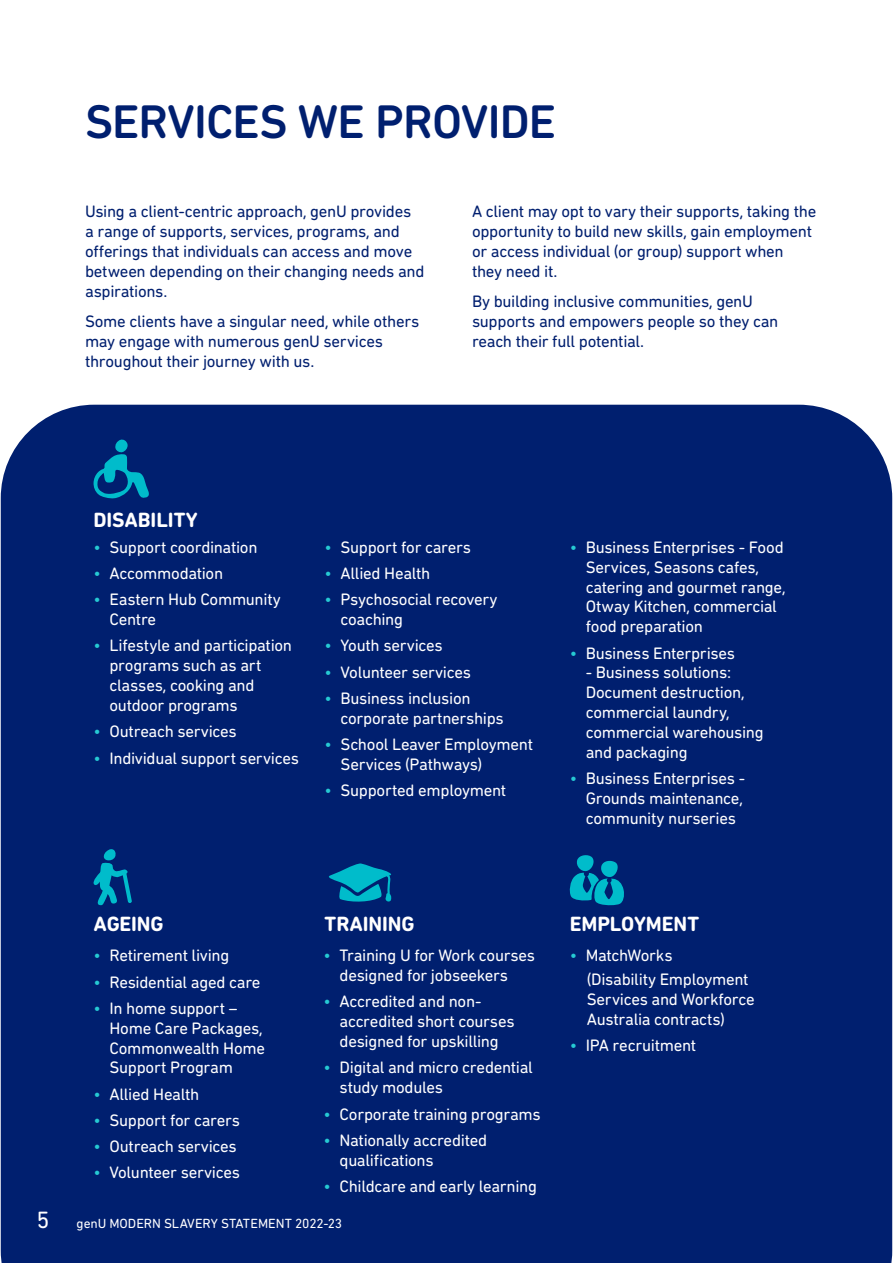
<style>
.page{position:relative;width:893px;height:1263px;background:#fff}
.page>*{position:absolute;margin:0;border:0;box-sizing:border-box;transform-origin:0 0}
.t1{font:500 48px "DIN Next Rounded LT Pro";letter-spacing:-.02em;color:#001f6f}
.t2{font:700 21px "DIN Next Rounded LT Pro";letter-spacing:-.005em;color:#fff}
.Body_Bullets{font:16.8px/20px "DIN Next Rounded LT Pro";letter-spacing:-.02em;color:#fff}
.Body{font:16.8px/20px "DIN Next Rounded LT Pro";letter-spacing:-.02em;color:#001f6f}
.t3{font:13.5px "DIN Next Rounded LT Pro";color:#fff}
.s1{color:#26cad3}
.s2{font-size:24px}
</style>
<div class="page">
<div style="left:1px;top:405px;width:891px;height:858px;background:#001f6f"></div>
<svg style="left:94px;top:440px;width:55px;height:58px;background:#00568f"></svg>
<svg style="left:94px;top:849px;width:38px;height:56px;background:#005b92"></svg>
<svg style="left:329px;top:863px;width:62px;height:38px;background:#007da6"></svg>
<svg style="left:570px;top:855px;width:54px;height:50px;background:#0074a1"></svg>
<h2 class="t1" style="left:85px;top:94px;width:473px">SERVICES WE PROVIDE</h2>
<p class="Body" style="left:85px;top:201px;width:341px">Using a client-centric approach, genU provides<br>a range of supports, services, programs, and offerings that individuals can access and move between depending on their changing needs and aspirations.</p>
<p class="Body" style="left:85px;top:311px;width:336px">Some clients have a singular need, while others may engage with numerous genU services throughout their journey with us.</p>
<p class="Body" style="left:472px;top:201px;width:346px">A client may opt to vary their supports, taking the opportunity to build new skills, gain employment or access individual (or group) support when they need it.</p>
<p class="Body" style="left:472px;top:292px;width:308px">By building inclusive communities, genU supports and empowers people so they can reach their full potential.</p>
<h3 class="t2" style="left:94px;top:508px;width:106px">DISABILITY</h3>
<p class="Body_Bullets" style="left:94px;top:537px;width:165px"><span class="s1">•</span> Support coordination</p>
<p class="Body_Bullets" style="left:94px;top:563px;width:131px"><span class="s1">•</span> Accommodation</p>
<p class="Body_Bullets" style="left:109px;top:589px;width:173px;text-indent:-16px"><span class="s1">•</span> Eastern Hub Community<br>Centre</p>
<p class="Body_Bullets" style="left:109px;top:636px;width:184px;text-indent:-16px"><span class="s1">•</span> Lifestyle and participation programs such as art classes, cooking and outdoor programs</p>
<p class="Body_Bullets" style="left:94px;top:721px;width:145px"><span class="s1">•</span> Outreach services</p>
<p class="Body_Bullets" style="left:94px;top:748px;width:207px"><span class="s1">•</span> Individual support services</p>
<p class="Body_Bullets" style="left:325px;top:537px;width:148px"><span class="s1">•</span> Support for carers</p>
<p class="Body_Bullets" style="left:325px;top:563px;width:107px"><span class="s1">•</span> Allied Health</p>
<p class="Body_Bullets" style="left:341px;top:589px;width:159px;text-indent:-16px"><span class="s1">•</span> Psychosocial recovery coaching</p>
<p class="Body_Bullets" style="left:325px;top:636px;width:120px"><span class="s1">•</span> Youth services</p>
<p class="Body_Bullets" style="left:325px;top:662px;width:148px"><span class="s1">•</span> Volunteer services</p>
<p class="Body_Bullets" style="left:341px;top:688px;width:165px;text-indent:-16px"><span class="s1">•</span> Business inclusion corporate partnerships</p>
<p class="Body_Bullets" style="left:341px;top:734px;width:194px;text-indent:-16px"><span class="s1">•</span> School Leaver Employment<br>Services (Pathways)</p>
<p class="Body_Bullets" style="left:325px;top:780px;width:183px"><span class="s1">•</span> Supported employment</p>
<p class="Body_Bullets" style="left:586px;top:537px;width:201px;text-indent:-16px"><span class="s1">•</span> Business Enterprises - Food<br>Services, Seasons cafes, catering and gourmet range,<br>Otway Kitchen, commercial food preparation</p>
<p class="Body_Bullets" style="left:570px;top:643px;width:167px"><span class="s1">•</span> Business Enterprises</p>
<p class="Body_Bullets" style="left:586px;top:663px;width:180px">- Business solutions:<br>Document destruction, commercial laundry, commercial warehousing and packaging</p>
<p class="Body_Bullets" style="left:586px;top:768px;width:161px;text-indent:-16px"><span class="s1">•</span> Business Enterprises -<br>Grounds maintenance, community nurseries</p>
<h3 class="t2" style="left:94px;top:912px;width:72px">AGEING</h3>
<p class="Body_Bullets" style="left:94px;top:945px;width:137px"><span class="s1">•</span> Retirement living</p>
<p class="Body_Bullets" style="left:94px;top:972px;width:169px"><span class="s1">•</span> Residential aged care</p>
<p class="Body_Bullets" style="left:109px;top:998px;width:157px;text-indent:-16px"><span class="s1">•</span> In home support –<br>Home Care Packages,<br>Commonwealth Home<br>Support Program</p>
<p class="Body_Bullets" style="left:94px;top:1084px;width:107px"><span class="s1">•</span> Allied Health</p>
<p class="Body_Bullets" style="left:94px;top:1110px;width:148px"><span class="s1">•</span> Support for carers</p>
<p class="Body_Bullets" style="left:94px;top:1136px;width:145px"><span class="s1">•</span> Outreach services</p>
<p class="Body_Bullets" style="left:94px;top:1162px;width:148px"><span class="s1">•</span> Volunteer services</p>
<h3 class="t2" style="left:325px;top:912px;width:92px">TRAINING</h3>
<p class="Body_Bullets" style="left:340px;top:945px;width:197px;text-indent:-16px"><span class="s1">•</span> Training U for Work courses designed for jobseekers</p>
<p class="Body_Bullets" style="left:340px;top:991px;width:177px;text-indent:-16px"><span class="s1">•</span> Accredited and non&shy;accredited short courses designed for upskilling</p>
<p class="Body_Bullets" style="left:340px;top:1057px;width:195px;text-indent:-16px"><span class="s1">•</span> Digital and micro credential study modules</p>
<p class="Body_Bullets" style="left:324px;top:1104px;width:219px"><span class="s1">•</span> Corporate training programs</p>
<p class="Body_Bullets" style="left:340px;top:1130px;width:149px;text-indent:-16px"><span class="s1">•</span> Nationally accredited qualifications</p>
<p class="Body_Bullets" style="left:324px;top:1176px;width:215px"><span class="s1">•</span> Childcare and early learning</p>
<p class="t3" style="left:37px;top:1215px;width:307px"><span class="s2">5</span> genU MODERN SLAVERY STATEMENT 2022-23</p>
<h3 class="t2" style="left:570px;top:912px;width:131px">EMPLOYMENT</h3>
<p class="Body_Bullets" style="left:570px;top:945px;width:104px"><span class="s1">•</span> MatchWorks</p>
<p class="Body_Bullets" style="left:587px;top:969px;width:169px">(Disability Employment<br>Services and Workforce<br>Australia contracts)</p>
<p class="Body_Bullets" style="left:570px;top:1035px;width:128px"><span class="s1">•</span> IPA recruitment</p>
</div>
